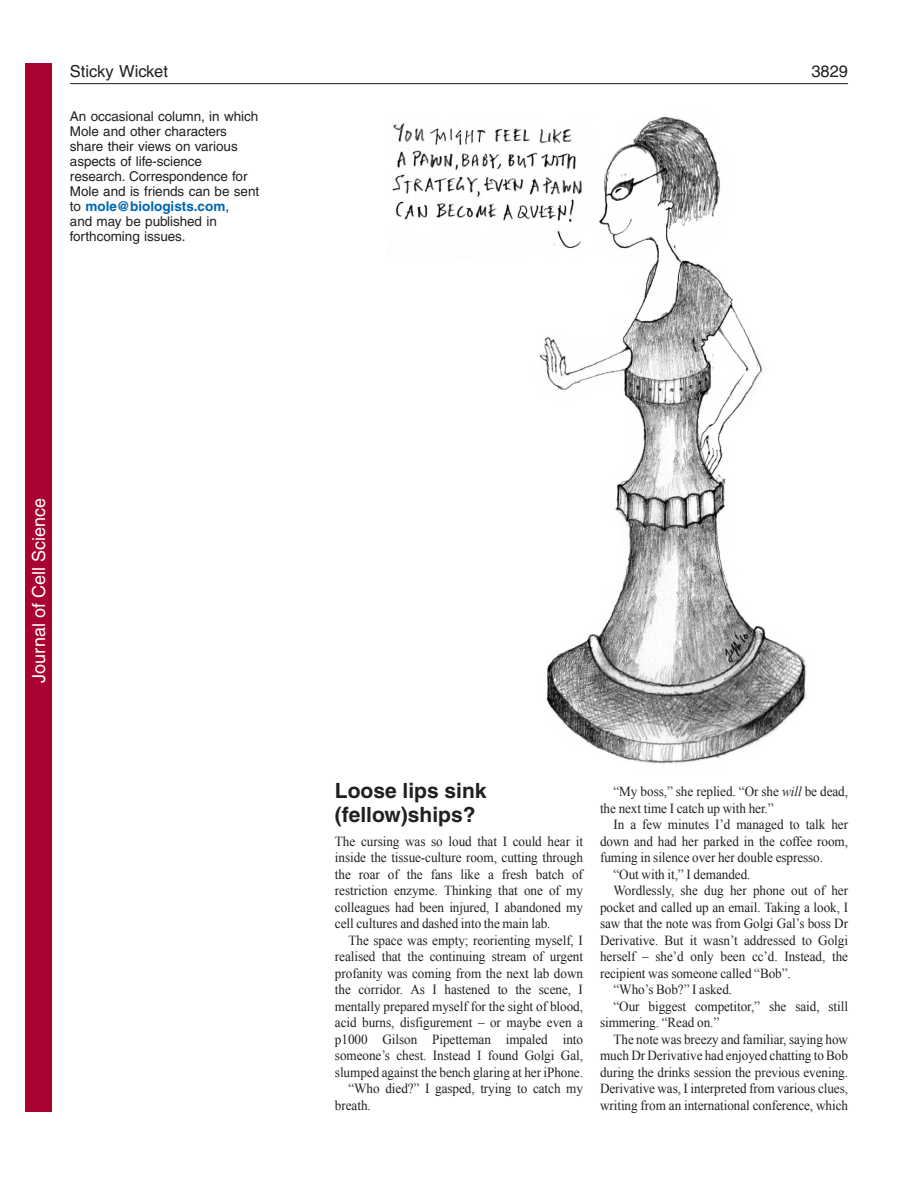
<style>
.page{position:relative;width:918px;height:1188px;background:#fff}
.page>*{position:absolute;margin:0;border:0;box-sizing:border-box;transform-origin:0 0}
.t1{font:700 21px/24px "Helvetica";color:#231f20}
.t2{font:18px "Helvetica";color:#fff}
.t3{font:16.5px "Helvetica";color:#231f20}
.t4{font:13.8px/16.5px "Times New Roman";letter-spacing:-.005em;color:#231f20;text-align:justify;scale:.95 1}
.t5{font:13.5px/15px "Helvetica";letter-spacing:-.005em;color:#231f20}
.s1{font-weight:700;color:#0166b3}
.s2{font-style:italic}
</style>
<div class="page">
<hr style="left:70px;top:83px;width:778px;height:1px;background:#231f20">
<img style="left:392px;top:116px;width:415px;height:648px">
<div style="left:26px;top:64px;width:26px;height:1048px;background:#a90332"></div>
<p class="t3" style="left:70px;top:65px;width:99px">Sticky Wicket</p>
<p class="t3" style="left:811px;top:65px;width:38px">3829</p>
<p class="t5" style="left:70px;top:110px;width:191px">An occasional column, in which<br>Mole and other characters share their views on various aspects of life-science research. Correspondence for<br>Mole and is friends can be sent to <span class="s1">mole@biologists.com</span>,<br>and may be published in forthcoming issues.</p>
<h2 class="t2" style="left:28px;top:683px;width:186px;rotate:-90deg">Journal of Cell Science</h2>
<h1 class="t1" style="left:335px;top:781px;width:153px">Loose lips sink (fellow)ships?</h1>
<p class="t4" style="left:335px;top:833px;width:263px">The cursing was so loud that I could hear it inside the tissue-culture room, cutting through the roar of the fans like a fresh batch of restriction enzyme. Thinking that one of my colleagues had been injured, I abandoned my cell cultures and dashed into the main lab.</p>
<p class="t4" style="left:348px;top:932px;width:248px">The space was empty; reorienting myself, I</p>
<p class="t4" style="left:335px;top:949px;width:263px">realised that the continuing stream of urgent</p>
<p class="t4" style="left:335px;top:965px;width:263px">profanity was coming from the next lab down</p>
<p class="t4" style="left:335px;top:982px;width:263px">the corridor. As I hastened to the scene, I</p>
<p class="t4" style="left:335px;top:998px;width:263px">mentally prepared myself for the sight of blood,</p>
<p class="t4" style="left:335px;top:1015px;width:263px">acid burns, disfigurement – or maybe even a</p>
<p class="t4" style="left:335px;top:1031px;width:263px">p1000 Gilson Pipetteman impaled into</p>
<p class="t4" style="left:335px;top:1048px;width:263px">someone’s chest. Instead I found Golgi Gal,</p>
<p class="t4" style="left:335px;top:1064px;width:263px">slumped against the bench glaring at her iPhone.</p>
<p class="t4" style="left:348px;top:1081px;width:248px">“Who died?” I gasped, trying to catch my</p>
<p class="t4" style="left:335px;top:1097px;width:39px">breath.</p>
<p class="t4" style="left:600px;top:784px;width:263px;text-indent:13px">“My boss,” she replied. “Or she <span class="s2">will</span> be dead, the next time I catch up with her.”</p>
<p class="t4" style="left:614px;top:817px;width:248px">In a few minutes I’d managed to talk her</p>
<p class="t4" style="left:600px;top:833px;width:263px">down and had her parked in the coffee room,</p>
<p class="t4" style="left:600px;top:850px;width:236px">fuming in silence over her double espresso.</p>
<p class="t4" style="left:614px;top:866px;width:146px">“Out with it,” I demanded.</p>
<p class="t4" style="left:614px;top:883px;width:248px">Wordlessly, she dug her phone out of her</p>
<p class="t4" style="left:600px;top:899px;width:263px">pocket and called up an email. Taking a look, I</p>
<p class="t4" style="left:600px;top:916px;width:263px">saw that the note was from Golgi Gal’s boss Dr</p>
<p class="t4" style="left:600px;top:932px;width:263px">Derivative. But it wasn’t addressed to Golgi</p>
<p class="t4" style="left:600px;top:949px;width:263px">herself – she’d only been cc’d. Instead, the</p>
<p class="t4" style="left:600px;top:965px;width:202px">recipient was someone called “Bob”.</p>
<p class="t4" style="left:614px;top:982px;width:126px">“Who’s Bob?” I asked.</p>
<p class="t4" style="left:614px;top:998px;width:248px">“Our biggest competitor,” she said, still</p>
<p class="t4" style="left:600px;top:1015px;width:127px">simmering. “Read on.”</p>
<p class="t4" style="left:614px;top:1031px;width:248px">The note was breezy and familiar, saying how</p>
<p class="t4" style="left:600px;top:1048px;width:263px">much Dr Derivative had enjoyed chatting to Bob</p>
<p class="t4" style="left:600px;top:1064px;width:263px">during the drinks session the previous evening.</p>
<p class="t4" style="left:600px;top:1080px;width:263px">Derivative was, I interpreted from various clues,</p>
<p class="t4" style="left:600px;top:1097px;width:263px">writing from an international conference, which</p>
</div>
